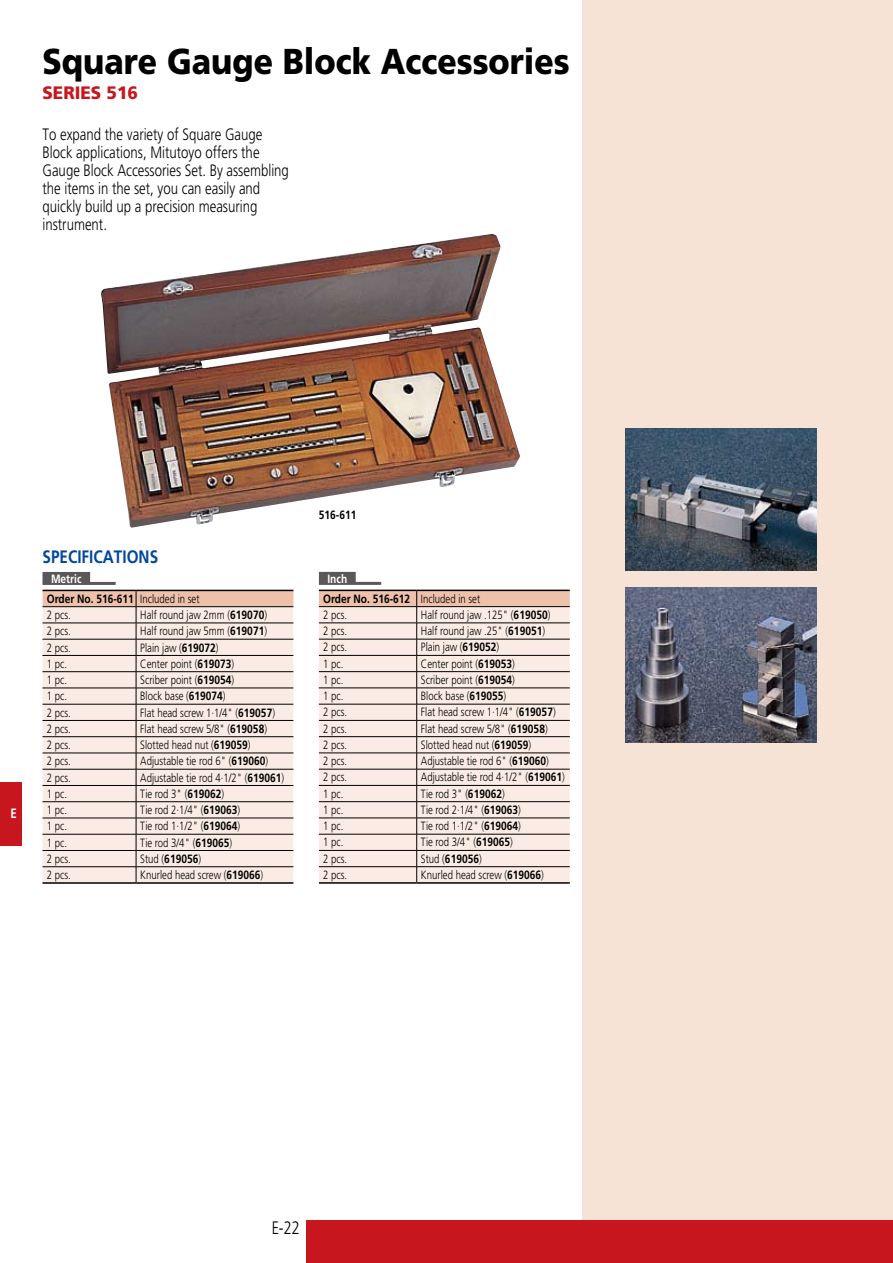
<style>
.page{position:relative;width:893px;height:1263px;background:#fff}
.page>*{position:absolute;margin:0;border:0;box-sizing:border-box;transform-origin:0 0}
.t1{font:900 36px "Mitutoyo Frutiger";color:#000;scale:.93 1}
.t2{font:700 18px "Mitutoyo Frutiger";color:#00479d}
.t3{font:900 18px "Mitutoyo Frutiger";color:#c8161e}
.t4{font:300 18px "Mitutoyo Frutiger";color:#000}
.t5{font:300 16.5px/18px "Mitutoyo Frutiger";color:#000}
.t6{font:700 13.5px "Mitutoyo Frutiger";color:#fff}
.t7{font:300 12px "Mitutoyo Frutiger";color:#000}
.t8{font:700 12px/20px "Mitutoyo Frutiger";color:#000}
.s1{color:#fff}
.s2{font-weight:300}
.s3{font-weight:700}
</style>
<div class="page">
<div style="left:583px;top:0;width:310px;height:1263px;background:#f7e2d6"></div>
<div style="left:306px;top:1220px;width:587px;height:43px;background:#c8161e"></div>
<div style="left:0;top:782px;width:21px;height:64px;background:#c8161e"></div>
<img style="left:101px;top:234px;width:419px;height:293px">
<img style="left:625px;top:428px;width:191px;height:143px">
<img style="left:625px;top:588px;width:191px;height:155px">
<div style="left:319px;top:572px;width:37px;height:10px;background:#595757"></div>
<hr style="left:319px;top:582px;width:62px;height:3px;background:#595757">
<hr style="left:417px;top:882px;width:153px;height:2px;background:#000">
<hr style="left:319px;top:882px;width:98px;height:2px;background:#000">
<svg style="left:319px;top:590px;width:251px;height:292px;background:#e8dad1"></svg>
<div style="left:43px;top:572px;width:47px;height:10px;background:#595757"></div>
<hr style="left:43px;top:582px;width:73px;height:3px;background:#595757">
<hr style="left:43px;top:882px;width:93px;height:2px;background:#000">
<hr style="left:136px;top:882px;width:157px;height:2px;background:#000">
<svg style="left:43px;top:590px;width:250px;height:292px;background:#e8dad2"></svg>
<h1 class="t1" style="left:43px;top:39px;width:569px">Square Gauge Block Accessories</h1>
<h2 class="t3" style="left:43px;top:82px;width:97px">SERIES 516</h2>
<h3 class="t5" style="left:43px;top:125px;width:248px">To expand the variety of Square Gauge Block applications, Mitutoyo offers the Gauge Block Accessories Set. By assembling the items in the set, you can easily and quickly build up a precision measuring instrument.</h3>
<p class="t6" style="left:11px;top:806px;width:8px">E</p>
<h2 class="t2" style="left:43px;top:546px;width:117px">SPECIFICATIONS</h2>
<p class="t8" style="left:47px;top:569px;width:154px;text-indent:4px"><span class="s1">Metric<br></span>Order No. 516-611 <span class="s2">Included in set</span></p>
<p class="t7" style="left:47px;top:608px;width:26px">2 pcs.</p>
<p class="t7" style="left:140px;top:608px;width:128px">Half round jaw 2mm (<span class="s3">619070</span>)</p>
<p class="t7" style="left:47px;top:624px;width:26px">2 pcs.</p>
<p class="t7" style="left:140px;top:624px;width:128px">Half round jaw 5mm (<span class="s3">619071</span>)</p>
<p class="t7" style="left:47px;top:640px;width:26px">2 pcs.</p>
<p class="t7" style="left:140px;top:640px;width:80px">Plain jaw (<span class="s3">619072</span>)</p>
<p class="t7" style="left:47px;top:657px;width:22px">1 pc.</p>
<p class="t7" style="left:140px;top:657px;width:95px">Center point (<span class="s3">619073</span>)</p>
<p class="t7" style="left:47px;top:673px;width:22px">1 pc.</p>
<p class="t7" style="left:140px;top:673px;width:95px">Scriber point (<span class="s3">619054</span>)</p>
<p class="t7" style="left:47px;top:689px;width:22px">1 pc.</p>
<p class="t7" style="left:140px;top:689px;width:87px">Block base (<span class="s3">619074</span>)</p>
<p class="t7" style="left:47px;top:705px;width:26px">2 pcs.</p>
<p class="t7" style="left:140px;top:705px;width:136px">Flat head screw 1·1/4" (<span class="s3">619057</span>)</p>
<p class="t7" style="left:47px;top:722px;width:26px">2 pcs.</p>
<p class="t7" style="left:140px;top:722px;width:128px">Flat head screw 5/8" (<span class="s3">619058</span>)</p>
<p class="t7" style="left:47px;top:738px;width:26px">2 pcs.</p>
<p class="t7" style="left:140px;top:738px;width:112px">Slotted head nut (<span class="s3">619059</span>)</p>
<p class="t7" style="left:47px;top:754px;width:26px">2 pcs.</p>
<p class="t7" style="left:140px;top:754px;width:129px">Adjustable tie rod 6" (<span class="s3">619060</span>)</p>
<p class="t7" style="left:47px;top:770px;width:26px">2 pcs.</p>
<p class="t7" style="left:140px;top:770px;width:145px">Adjustable tie rod 4·1/2" (<span class="s3">619061</span>)</p>
<p class="t7" style="left:47px;top:787px;width:22px">1 pc.</p>
<p class="t7" style="left:140px;top:787px;width:85px">Tie rod 3" (<span class="s3">619062</span>)</p>
<p class="t7" style="left:47px;top:803px;width:22px">1 pc.</p>
<p class="t7" style="left:140px;top:803px;width:101px">Tie rod 2·1/4" (<span class="s3">619063</span>)</p>
<p class="t7" style="left:47px;top:819px;width:22px">1 pc.</p>
<p class="t7" style="left:140px;top:819px;width:101px">Tie rod 1·1/2" (<span class="s3">619064</span>)</p>
<p class="t7" style="left:47px;top:835px;width:22px">1 pc.</p>
<p class="t7" style="left:140px;top:835px;width:93px">Tie rod 3/4" (<span class="s3">619065</span>)</p>
<p class="t7" style="left:47px;top:852px;width:26px">2 pcs.</p>
<p class="t7" style="left:140px;top:852px;width:62px">Stud (<span class="s3">619056</span>)</p>
<p class="t7" style="left:47px;top:868px;width:26px">2 pcs.</p>
<p class="t7" style="left:140px;top:868px;width:124px">Knurled head screw (<span class="s3">619066</span>)</p>
<p class="t8" style="left:319px;top:505px;width:39px">516-611</p>
<p class="t8" style="left:323px;top:569px;width:159px;text-indent:4px"><span class="s1">Inch<br></span>Order No. 516-612 <span class="s2">Included in set</span></p>
<p class="t7" style="left:323px;top:608px;width:25px">2 pcs.</p>
<p class="t7" style="left:421px;top:608px;width:131px">Half round jaw .125" (<span class="s3">619050</span>)</p>
<p class="t7" style="left:323px;top:624px;width:25px">2 pcs.</p>
<p class="t7" style="left:421px;top:624px;width:126px">Half round jaw .25" (<span class="s3">619051</span>)</p>
<p class="t7" style="left:323px;top:640px;width:25px">2 pcs.</p>
<p class="t7" style="left:421px;top:640px;width:80px">Plain jaw (<span class="s3">619052</span>)</p>
<p class="t7" style="left:323px;top:657px;width:22px">1 pc.</p>
<p class="t7" style="left:421px;top:657px;width:95px">Center point (<span class="s3">619053</span>)</p>
<p class="t7" style="left:323px;top:673px;width:22px">1 pc.</p>
<p class="t7" style="left:421px;top:673px;width:95px">Scriber point (<span class="s3">619054</span>)</p>
<p class="t7" style="left:323px;top:689px;width:22px">1 pc.</p>
<p class="t7" style="left:421px;top:689px;width:87px">Block base (<span class="s3">619055</span>)</p>
<p class="t7" style="left:323px;top:705px;width:25px">2 pcs.</p>
<p class="t7" style="left:421px;top:705px;width:136px">Flat head screw 1·1/4" (<span class="s3">619057</span>)</p>
<p class="t7" style="left:323px;top:722px;width:25px">2 pcs.</p>
<p class="t7" style="left:421px;top:722px;width:128px">Flat head screw 5/8" (<span class="s3">619058</span>)</p>
<p class="t7" style="left:323px;top:738px;width:25px">2 pcs.</p>
<p class="t7" style="left:421px;top:738px;width:112px">Slotted head nut (<span class="s3">619059</span>)</p>
<p class="t7" style="left:323px;top:754px;width:25px">2 pcs.</p>
<p class="t7" style="left:421px;top:754px;width:129px">Adjustable tie rod 6" (<span class="s3">619060</span>)</p>
<p class="t7" style="left:323px;top:770px;width:25px">2 pcs.</p>
<p class="t7" style="left:421px;top:770px;width:145px">Adjustable tie rod 4·1/2" (<span class="s3">619061</span>)</p>
<p class="t7" style="left:323px;top:787px;width:22px">1 pc.</p>
<p class="t7" style="left:421px;top:787px;width:85px">Tie rod 3" (<span class="s3">619062</span>)</p>
<p class="t7" style="left:323px;top:803px;width:22px">1 pc.</p>
<p class="t7" style="left:421px;top:803px;width:101px">Tie rod 2·1/4" (<span class="s3">619063</span>)</p>
<p class="t7" style="left:323px;top:819px;width:22px">1 pc.</p>
<p class="t7" style="left:421px;top:819px;width:101px">Tie rod 1·1/2" (<span class="s3">619064</span>)</p>
<p class="t7" style="left:323px;top:835px;width:22px">1 pc.</p>
<p class="t7" style="left:421px;top:835px;width:93px">Tie rod 3/4" (<span class="s3">619065</span>)</p>
<p class="t7" style="left:323px;top:852px;width:25px">2 pcs.</p>
<p class="t7" style="left:421px;top:852px;width:62px">Stud (<span class="s3">619056</span>)</p>
<p class="t7" style="left:323px;top:868px;width:25px">2 pcs.</p>
<p class="t7" style="left:421px;top:868px;width:124px">Knurled head screw (<span class="s3">619066</span>)</p>
<h2 class="t4" style="left:272px;top:1217px;width:30px">E-22</h2>
</div>
